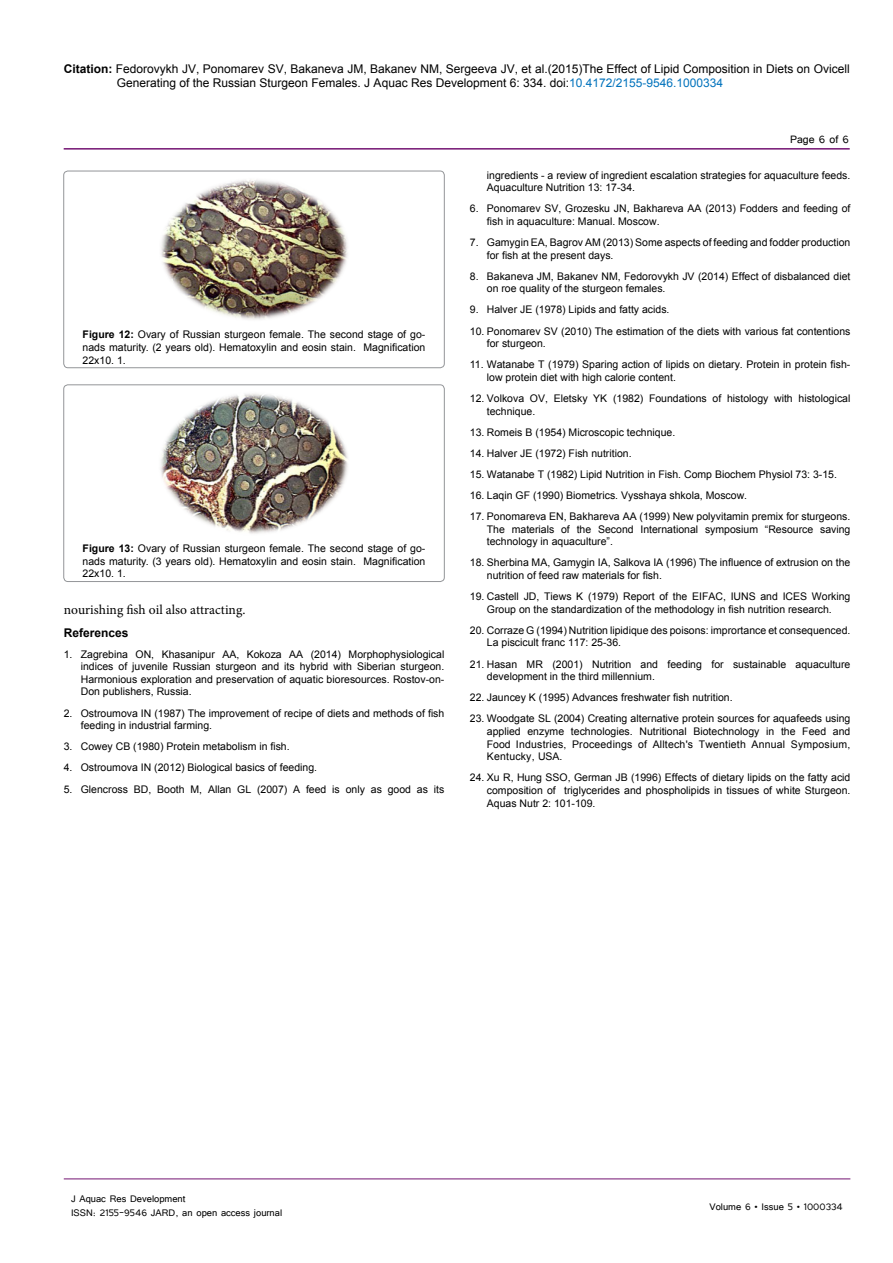
<style>
.page{position:relative;width:893px;height:1263px;background:#fff}
.page>*{position:absolute;margin:0;border:0;box-sizing:border-box;transform-origin:0 0}
.t1{font:13.5px "Minion Pro";color:#000}
.t2{font:13.5px "Tunga";color:#000}
.t3{font:12px/14.4px "Arial";color:#000}
.t4{font:12px/14.4px "Tunga";color:#000}
.t5{font:700 12px "Arial";color:#000}
.t6{font:10.5px/12.6px "Arial";color:#000}
.s1{font-weight:700}
.s2{color:#0072bc}
</style>
<div class="page">
<hr style="left:64px;top:148px;width:786px;height:2px;background:#741472">
<hr style="left:64px;top:1179px;width:786px;height:1px;background:#741472">
<div style="left:64px;top:171px;width:380px;height:197px;border:1px solid #939598;border-radius:4px"></div>
<img style="left:161px;top:180px;width:187px;height:140px">
<div style="left:64px;top:385px;width:380px;height:197px;border:1px solid #939598;border-radius:4px"></div>
<img style="left:160px;top:393px;width:188px;height:141px">
<p class="t3" style="left:117px;top:61px;width:734px;text-indent:-53px"><span class="s1">Citation:</span> Fedorovykh JV, Ponomarev SV, Bakaneva JM, Bakanev NM, Sergeeva JV, et al.(2015)The Effect of Lipid Composition in Diets on Ovicell<br>Generating of the Russian Sturgeon Females. J Aquac Res Development 6: 334. doi:<span class="s2">10.4172/2155-9546.1000334</span></p>
<p class="t6" style="left:83px;top:329px;width:344px;text-align:justify"><span class="s1">Figure 12:</span> Ovary of Russian sturgeon female. The second stage of go&shy;nads maturity. (2 years old). Hematoxylin and eosin stain. Magnification 22х10. 1.</p>
<p class="t6" style="left:83px;top:542px;width:344px;text-align:justify"><span class="s1">Figure 13:</span> Ovary of Russian sturgeon female. The second stage of go&shy;nads maturity. (3 years old). Hematoxylin and eosin stain. Magnification 22х10. 1.</p>
<p class="t1" style="left:64px;top:600px;width:183px">nourishing fish oil also attracting.</p>
<p class="t5" style="left:64px;top:624px;width:66px">References</p>
<p class="t6" style="left:81px;top:648px;width:365px;text-align:justify;text-indent:-17px">1. Zagrebina ON, Khasanipur AA, Kokoza AA (2014) Morphophysiological indices of juvenile Russian sturgeon and its hybrid with Siberian sturgeon.<br>Harmonious exploration and preservation of aquatic bioresources. Rostov-on-Don publishers, Russia.</p>
<p class="t6" style="left:81px;top:707px;width:365px;text-indent:-17px">2. Ostroumova IN (1987) The improvement of recipe of diets and methods of fish feeding in industrial farming.</p>
<p class="t6" style="left:64px;top:740px;width:227px">3. Cowey CB (1980) Protein metabolism in fish.</p>
<p class="t6" style="left:64px;top:761px;width:255px">4. Ostroumova IN (2012) Biological basics of feeding.</p>
<p class="t6" style="left:64px;top:783px;width:382px">5. Glencross BD, Booth M, Allan GL (2007) A feed is only as good as its</p>
<p class="t2" style="left:790px;top:131px;width:60px">Page 6 of 6</p>
<p class="t6" style="left:487px;top:169px;width:365px">ingredients - a review of ingredient escalation strategies for aquaculture feeds.<br>Aquaculture Nutrition 13: 17-34.</p>
<p class="t6" style="left:487px;top:202px;width:365px;text-indent:-17px">6. Ponomarev SV, Grozesku JN, Bakhareva AA (2013) Fodders and feeding of fish in aquaculture: Manual. Moscow.</p>
<p class="t6" style="left:487px;top:236px;width:365px;text-indent:-17px">7. Gamygin EA, Bagrov AM (2013) Some aspects of feeding and fodder production for fish at the present days.</p>
<p class="t6" style="left:487px;top:270px;width:365px;text-indent:-17px">8. Bakaneva JM, Bakanev NM, Fedorovykh JV (2014) Effect of disbalanced diet on roe quality of the sturgeon females.</p>
<p class="t6" style="left:470px;top:304px;width:201px">9. Halver JE (1978) Lipids and fatty acids.</p>
<p class="t6" style="left:487px;top:325px;width:365px;text-indent:-17px">10. Ponomarev SV (2010) The estimation of the diets with various fat contentions for sturgeon.</p>
<p class="t6" style="left:487px;top:358px;width:365px;text-indent:-17px">11. Watanabe T (1979) Sparing action of lipids on dietary. Protein in protein fish&shy;low protein diet with high calorie content.</p>
<p class="t6" style="left:487px;top:392px;width:365px;text-indent:-17px">12. Volkova OV, Eletsky YK (1982) Foundations of histology with histological technique.</p>
<p class="t6" style="left:470px;top:426px;width:207px">13. Romeis B (1954) Microscopic technique.</p>
<p class="t6" style="left:470px;top:447px;width:163px">14. Halver JE (1972) Fish nutrition.</p>
<p class="t6" style="left:470px;top:468px;width:369px">15. Watanabe T (1982) Lipid Nutrition in Fish. Comp Biochem Physiol 73: 3-15.</p>
<p class="t6" style="left:470px;top:489px;width:279px">16. Laqin GF (1990) Biometrics. Vysshaya shkola, Moscow.</p>
<p class="t6" style="left:487px;top:510px;width:365px;text-align:justify;text-indent:-17px">17. Ponomareva EN, Bakhareva AA (1999) New polyvitamin premix for sturgeons.<br>The materials of the Second International symposium “Resource saving technology in aquaculture”.</p>
<p class="t6" style="left:487px;top:557px;width:365px;text-indent:-17px">18. Sherbina MA, Gamygin IA, Salkova IA (1996) The influence of extrusion on the nutrition of feed raw materials for fish.</p>
<p class="t6" style="left:470px;top:590px;width:382px;text-align:center">19. Castell JD, Tiews K (1979) Report of the EIFAC, IUNS and ICES Working<br>Group on the standardization of the methodology in fish nutrition research.</p>
<p class="t6" style="left:487px;top:624px;width:365px;text-indent:-17px">20. Corraze G (1994) Nutrition lipidique des poisons: imprortance et consequenced.<br>La piscicult franc 117: 25-36.</p>
<p class="t6" style="left:487px;top:658px;width:365px;text-indent:-17px">21. Hasan MR (2001) Nutrition and feeding for sustainable aquaculture development in the third millennium.</p>
<p class="t6" style="left:470px;top:691px;width:264px">22. Jauncey K (1995) Advances freshwater fish nutrition.</p>
<p class="t6" style="left:487px;top:712px;width:365px;text-align:justify;text-indent:-17px">23. Woodgate SL (2004) Creating alternative protein sources for aquafeeds using applied enzyme technologies. Nutritional Biotechnology in the Feed and Food Industries, Proceedings of Alltech's Twentieth Annual Symposium, Kentucky, USA.</p>
<p class="t6" style="left:487px;top:771px;width:365px;text-align:justify;text-indent:-17px">24. Xu R, Hung SSO, German JB (1996) Effects of dietary lipids on the fatty acid composition of triglycerides and phospholipids in tissues of white Sturgeon.<br>Aquas Nutr 2: 101-109.</p>
<p class="t4" style="left:71px;top:1190px;width:213px">J Aquac Res Development<br>ISSN: 2155-9546 JARD, an open access journal</p>
<p class="t4" style="left:709px;top:1199px;width:135px">Volume 6 • Issue 5 • 1000334</p>
</div>
